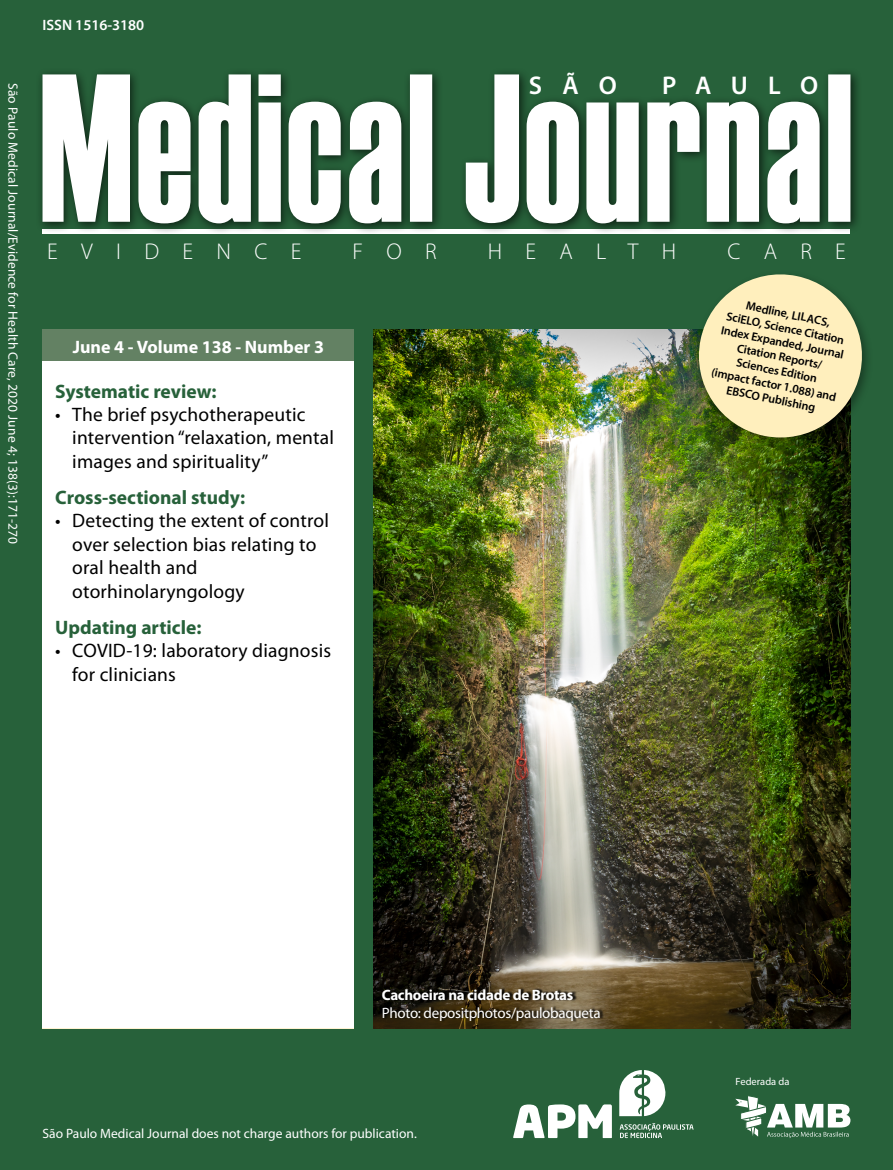
<style>
.page{position:relative;width:893px;height:1170px;background:#fff}
.page>*{position:absolute;margin:0;border:0;box-sizing:border-box;transform-origin:0 0}
.t1{font:600 25.65px "Myriad Pro";letter-spacing:.765em;color:#fff}
.t2{font:300 22.8px "Myriad Pro";letter-spacing:1.02em;color:#fff}
.t3{font:19.5px/23.4px "Myriad Pro";letter-spacing:.01em;color:#000}
.t4{font:700 19.5px "Myriad Pro";color:#27613a}
.t5{font:700 18px "Myriad Pro";color:#fff}
.t6{font:15px "Myriad Pro";letter-spacing:-.02em;color:#fff}
.t7{font:700 15px "Myriad Pro";letter-spacing:-.02em;color:#fff}
.t8{font:600 15px "Myriad Pro";color:#fff}
.t9{font:13.5px "Myriad Pro";letter-spacing:.005em;color:#fff}
.t10{font:600 12px/14.4px "Myriad Pro";color:#000;text-align:center}
.t11{font:10.5px "Myriad Pro";color:#fff}
</style>
<div class="page">
<div style="left:0;top:0;width:893px;height:1169px;background:#27613a"></div>
<img style="left:373px;top:330px;width:477px;height:698px">
<div style="left:36px;top:67px;width:826px;height:168px;background:#000;opacity:.65"></div>
<svg style="left:43px;top:74px;width:807px;height:149px;fill:#fff"></svg>
<div style="left:43px;top:330px;width:311px;height:32px;background:#638163"></div>
<svg style="left:735px;top:1095px;width:115px;height:42px"></svg>
<svg style="left:620px;top:1123px;width:74px;height:14px"></svg>
<svg style="left:619px;top:1070px;width:47px;height:46px"></svg>
<svg style="left:513px;top:1104px;width:99px;height:33px"></svg>
<svg style="left:382px;top:987px;width:222px;height:35px;background:#3e331e"></svg>
<div style="left:692px;top:269px;width:181px;height:181px;background:#000;opacity:.4"></div>
<svg style="left:692px;top:269px;width:177px;height:176px"></svg>
<div style="left:43px;top:361px;width:311px;height:667px;background:#fff"></div>
<p class="t9" style="left:21px;top:83px;width:462px;rotate:90deg">São Paulo Medical Journal/Evidence for Health Care, 2020 June 4; 138(3):171-270</p>
<p class="t8" style="left:43px;top:16px;width:103px">ISSN 1516-3180</p>
<h1 class="t1" style="left:529px;top:69px;width:89px">SÃO</h1>
<h1 class="t1" style="left:662px;top:69px;width:158px">PAULO</h1>
<p class="t2" style="left:47px;top:237px;width:256px">EVIDENCE</p>
<p class="t2" style="left:352px;top:237px;width:86px">FOR</p>
<p class="t2" style="left:488px;top:237px;width:190px">HEALTH</p>
<p class="t2" style="left:727px;top:237px;width:120px">CARE</p>
<p class="t10" style="left:727px;top:294px;width:129px;rotate:11deg">Medline, LILACS,<br>SciELO, Science Citation<br>Index Expanded, Journal<br>Citation Reports/<br>Sciences Edition<br>(impact factor 1.088) and</p>
<p class="t5" style="left:73px;top:335px;width:253px">June 4 - Volume 138 - Number 3</p>
<p class="t4" style="left:55px;top:378px;width:163px">Systematic review:</p>
<p class="t10" style="left:728px;top:382px;width:92px;rotate:11deg">EBSCO Publishing</p>
<p class="t3" style="left:72px;top:402px;width:263px;text-indent:-17px">• The brief psychotherapeutic intervention “relaxation, mental images and spirituality”</p>
<p class="t4" style="left:55px;top:484px;width:191px">Cross-sectional study:</p>
<p class="t3" style="left:72px;top:509px;width:258px;text-indent:-17px">• Detecting the extent of control over selection bias relating to oral health and otorhinolaryngology</p>
<p class="t4" style="left:55px;top:614px;width:148px">Updating article:</p>
<p class="t3" style="left:72px;top:638px;width:260px;text-indent:-17px">• COVID-19: laboratory diagnosis for clinicians</p>
<p class="t7" style="left:382px;top:984px;width:193px">Cachoeira na cidade de Brotas</p>
<p class="t6" style="left:382px;top:1003px;width:220px">Photo: depositphotos/paulobaqueta</p>
<p class="t9" style="left:43px;top:1125px;width:376px">São Paulo Medical Journal does not charge authors for publication.</p>
<p class="t11" style="left:736px;top:1074px;width:55px">Federada da</p>
</div>
